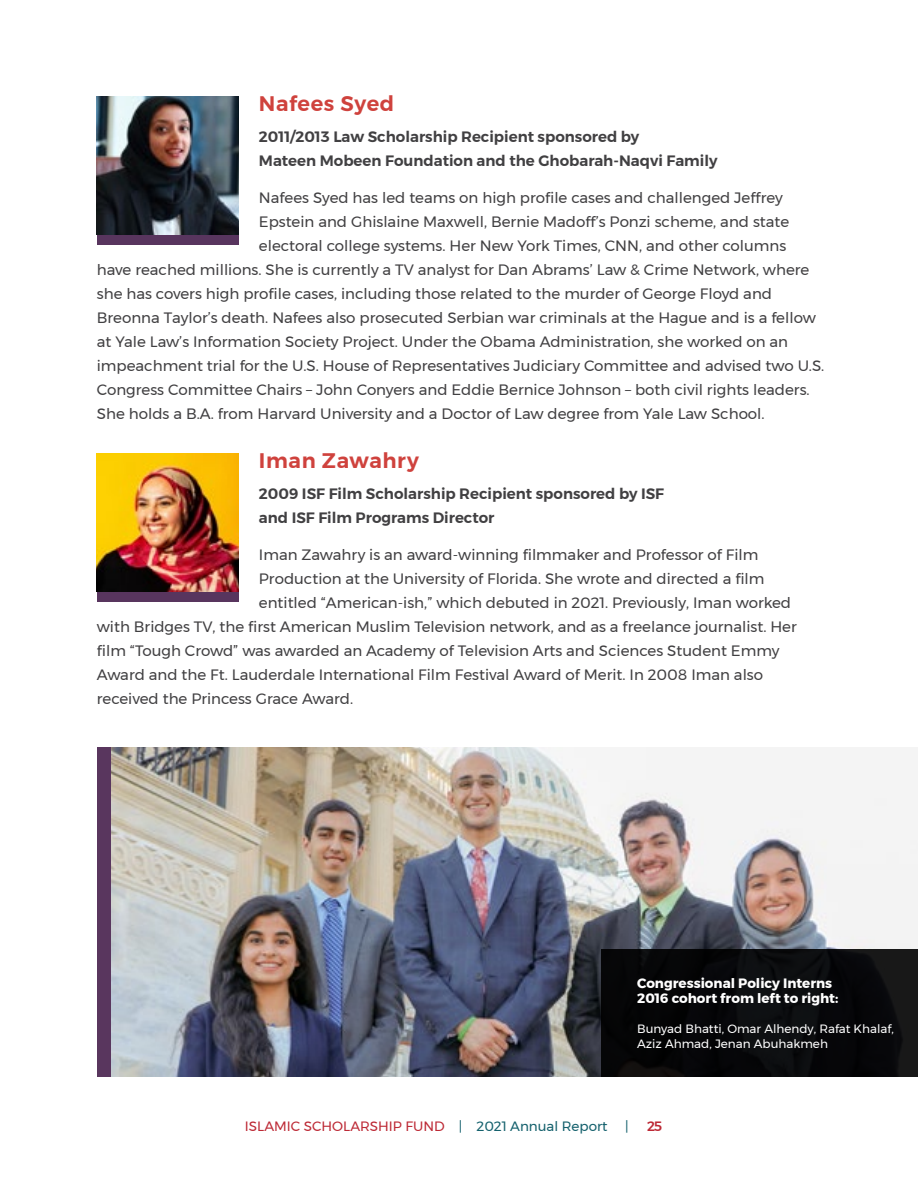
<style>
.page{position:relative;width:918px;height:1188px;background:#fff}
.page>*{position:absolute;margin:0;border:0;box-sizing:border-box;transform-origin:0 0}
.t1{font:600 21px "Montserrat";letter-spacing:.03em;color:#cf423d}
.t2{font:15px "Montserrat";color:#414042}
.t3{font:600 15px/24px "Montserrat";color:#414042}
.t4{font:700 13.5px/15px "Montserrat";color:#fff}
.t5{font:13.5px "Montserrat";color:#bd2a36}
.t6{font:500 13.5px "Montserrat";color:#bd2a36}
.t7{font:13.5px "Montserrat";color:#15616d}
.t8{font:12px/15px "Montserrat";color:#fff}
.s1{color:#14616e}
.s2{color:#15616d}
</style>
<div class="page">
<img style="left:110px;top:747px;width:808px;height:330px">
<div style="left:97px;top:747px;width:13px;height:330px;background:#59365e"></div>
<div style="left:601px;top:950px;width:317px;height:127px;background:linear-gradient(to right,#040406,#0e0f11)"></div>
<div style="left:97px;top:586px;width:142px;height:15px;background:#58355e"></div>
<img style="left:97px;top:453px;width:142px;height:138px">
<div style="left:97px;top:230px;width:142px;height:15px;background:#58355e"></div>
<img style="left:97px;top:97px;width:142px;height:138px">
<h1 class="t1" style="left:259px;top:87px;width:137px">Nafees Syed</h1>
<p class="t3" style="left:259px;top:124px;width:460px">2011/2013 Law Scholarship Recipient sponsored by<br>Mateen Mobeen Foundation and the Ghobarah-Naqvi Family</p>
<p class="t2" style="left:259px;top:187px;width:525px">Nafees Syed has led teams on high profile cases and challenged Jeffrey</p>
<p class="t2" style="left:259px;top:211px;width:532px">Epstein and Ghislaine Maxwell, Bernie Madoff’s Ponzi scheme, and state</p>
<p class="t2" style="left:259px;top:235px;width:529px">electoral college systems. Her New York Times, CNN, and other columns</p>
<p class="t2" style="left:97px;top:259px;width:714px">have reached millions. She is currently a TV analyst for Dan Abrams’ Law &amp; Crime Network, where</p>
<p class="t2" style="left:97px;top:283px;width:677px">she has covers high profile cases, including those related to the murder of George Floyd and</p>
<p class="t2" style="left:97px;top:307px;width:721px">Breonna Taylor’s death. Nafees also prosecuted Serbian war criminals at the Hague and is a fellow</p>
<p class="t2" style="left:97px;top:331px;width:693px">at Yale Law’s Information Society Project. Under the Obama Administration, she worked on an</p>
<p class="t2" style="left:97px;top:355px;width:729px">impeachment trial for the U.S. House of Representatives Judiciary Committee and advised two U.S.</p>
<p class="t2" style="left:97px;top:379px;width:714px">Congress Committee Chairs – John Conyers and Eddie Bernice Johnson – both civil rights leaders.</p>
<p class="t2" style="left:97px;top:403px;width:669px">She holds a B.A. from Harvard University and a Doctor of Law degree from Yale Law School.</p>
<h1 class="t1" style="left:259px;top:444px;width:162px">Iman Zawahry</h1>
<p class="t3" style="left:259px;top:481px;width:407px">2009 ISF Film Scholarship Recipient sponsored by ISF and ISF Film Programs Director</p>
<p class="t2" style="left:259px;top:544px;width:501px">Iman Zawahry is an award-winning filmmaker and Professor of Film</p>
<p class="t2" style="left:259px;top:568px;width:507px">Production at the University of Florida. She wrote and directed a film</p>
<p class="t2" style="left:259px;top:592px;width:534px">entitled “American-ish,” which debuted in 2021. Previously, Iman worked</p>
<p class="t2" style="left:97px;top:616px;width:702px">with Bridges TV, the first American Muslim Television network, and as a freelance journalist. Her</p>
<p class="t2" style="left:97px;top:640px;width:684px">film “Tough Crowd” was awarded an Academy of Television Arts and Sciences Student Emmy</p>
<p class="t2" style="left:97px;top:664px;width:668px">Award and the Ft. Lauderdale International Film Festival Award of Merit. In 2008 Iman also</p>
<p class="t2" style="left:97px;top:688px;width:258px">received the Princess Grace Award.</p>
<p class="t4" style="left:637px;top:976px;width:203px">Congressional Policy Interns<br>2016 cohort from left to right:</p>
<p class="t8" style="left:637px;top:1022px;width:258px">Bunyad Bhatti, Omar Alhendy, Rafat Khalaf,<br>Aziz Ahmad, Jenan Abuhakmeh</p>
<p class="t5" style="left:245px;top:1116px;width:364px">ISLAMIC SCHOLARSHIP FUND <span class="s1">|</span> <span class="s2">2021 Annual Report</span></p>
<p class="t7" style="left:625px;top:1116px;width:5px">|</p>
<p class="t6" style="left:647px;top:1116px;width:17px">25</p>
</div>
